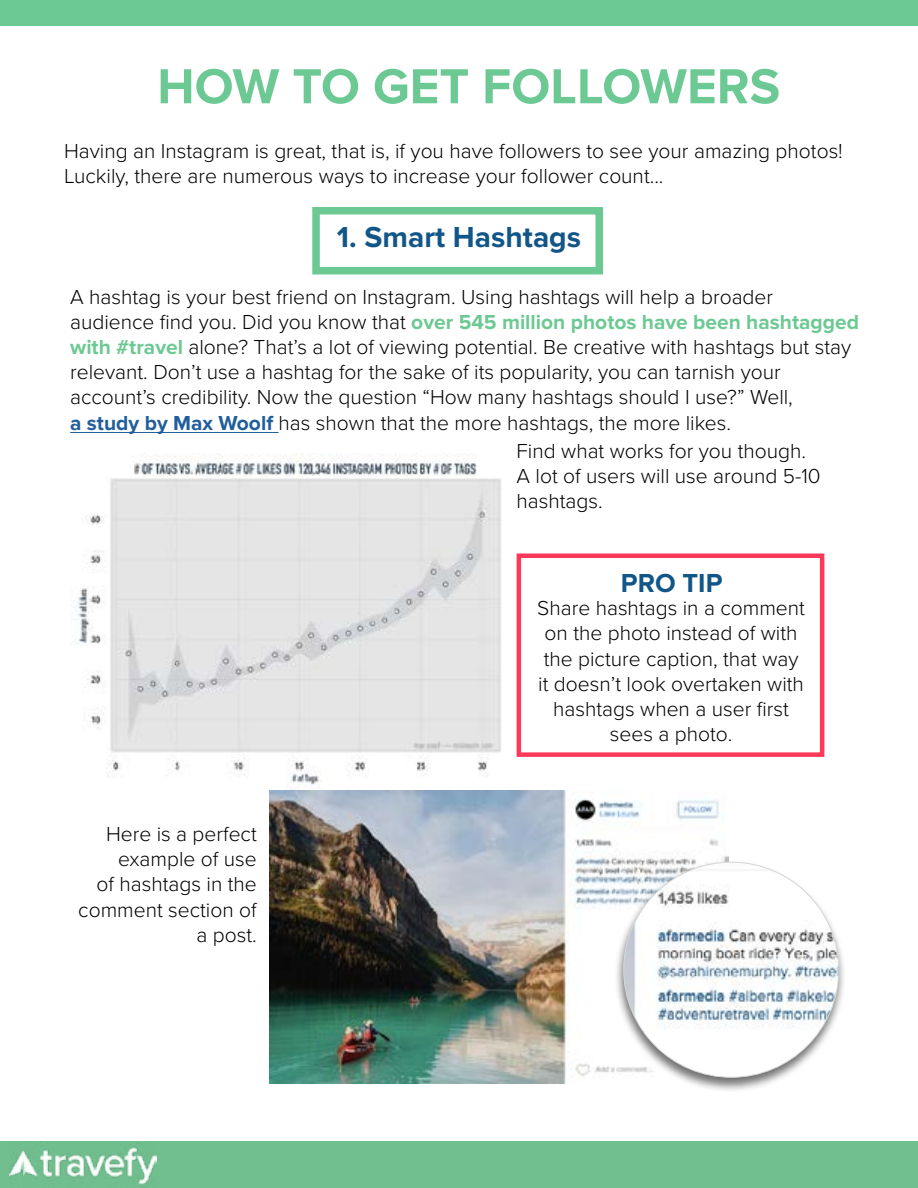
<style>
.page{position:relative;width:918px;height:1188px;background:#fff}
.page>*{position:absolute;margin:0;border:0;box-sizing:border-box;transform-origin:0 0}
.t1{font:700 51px "Proxima Nova";color:#6dc993}
.t2{font:700 30px "Proxima Nova";color:#125688}
.t3{font:700 27px "Proxima Nova";color:#125688}
.t4{font:300 21px/25.2px "Proxima Nova";color:#000}
.s1{font-weight:700;color:#6dc993}
.s2{font-weight:700;color:#215e9e}
</style>
<div class="page">
<div style="left:0;top:0;width:918px;height:25px;background:#6dc993"></div>
<div style="left:312px;top:207px;width:291px;height:67px;background:#fff;border:8px solid #6dc993"></div>
<hr style="left:70px;top:432px;width:209px;height:1px;background:#215e9e">
<img style="left:73px;top:454px;width:428px;height:331px">
<div style="left:517px;top:554px;width:307px;height:203px;background:#fff;border:4px solid #fb3958"></div>
<img style="left:270px;top:791px;width:458px;height:293px">
<div style="left:0;top:1141px;width:918px;height:47px;background:#71be8e"></div>
<img style="left:10px;top:1147px;width:146px;height:38px">
<div style="left:614px;top:860px;width:232px;height:232px;background:#000;opacity:.55"></div>
<img style="left:624px;top:862px;width:215px;height:215px;border-radius:108px">
<h1 class="t1" style="left:157px;top:57px;width:624px">HOW TO GET FOLLOWERS</h1>
<p class="t4" style="left:64px;top:137px;width:780px">Having an Instagram is great, that is, if you have followers to see your amazing photos!<br>Luckily, there are numerous ways to increase your follower count...</p>
<h2 class="t2" style="left:337px;top:220px;width:246px">1. Smart Hashtags</h2>
<p class="t4" style="left:70px;top:283px;width:790px">A hashtag is your best friend on Instagram. Using hashtags will help a broader audience find you. Did you know that <span class="s1">over 545 million photos have been hashtagged with #travel</span> alone? That’s a lot of viewing potential. Be creative with hashtags but stay relevant. Don’t use a hashtag for the sake of its popularity, you can tarnish your account’s credibility. Now the question “How many hashtags should I use?” Well,<br><span class="s2">a study by Max Woolf</span> has shown that the more hashtags, the more likes.</p>
<p class="t4" style="left:517px;top:437px;width:306px">Find what works for you though.<br>A lot of users will use around 5-10 hashtags.</p>
<p class="t4" style="left:78px;top:820px;width:180px;text-align:right">Here is a perfect example of use<br>of hashtags in the comment section of a post.</p>
<p class="t3" style="left:621px;top:567px;width:103px">PRO TIP</p>
<p class="t4" style="left:537px;top:595px;width:269px;text-align:center">Share hashtags in a comment on the photo instead of with the picture caption, that way it doesn’t look overtaken with hashtags when a user first sees a photo.</p>
</div>
